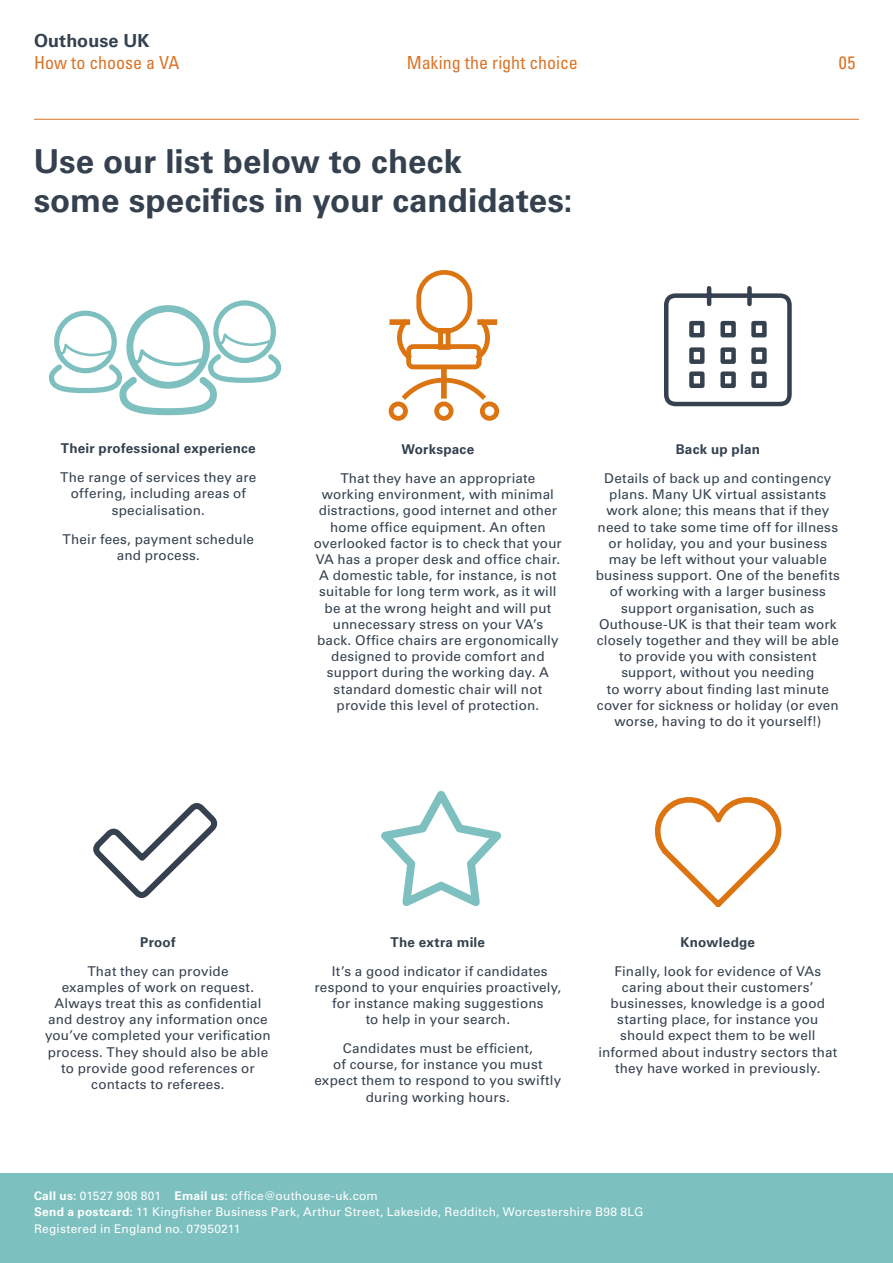
<style>
.page{position:relative;width:893px;height:1263px;background:#fff}
.page>*{position:absolute;margin:0;border:0;box-sizing:border-box;transform-origin:0 0}
.t1{font:700 33px/39.6px "Univers LT Std";letter-spacing:.005em;color:#35414f}
.t2{font:condensed 18px "Univers LT Std";color:#da7427}
.t3{font:700 18px "Univers LT Std";letter-spacing:.005em;color:#34414f}
.t4{font:13.5px/16.2px "Univers LT Std";letter-spacing:.01em;color:#34414f;text-align:center}
.t5{font:700 13.5px "Univers LT Std";letter-spacing:.015em;color:#34414f}
.t6{font:12px/16.5px "Univers LT Std";letter-spacing:.015em;color:#fff}
.s1{font-weight:700}
</style>
<div class="page">
<svg style="left:93px;top:803px;width:125px;height:95px"></svg>
<svg style="left:381px;top:791px;width:120px;height:115px"></svg>
<svg style="left:49px;top:300px;width:232px;height:115px"></svg>
<svg style="left:441px;top:371px;width:6px;height:8px"></svg>
<svg style="left:388px;top:379px;width:112px;height:42px"></svg>
<svg style="left:389px;top:319px;width:6px;height:6px"></svg>
<svg style="left:395px;top:270px;width:96px;height:101px"></svg>
<svg style="left:477px;top:319px;width:20px;height:6px"></svg>
<svg style="left:664px;top:286px;width:128px;height:121px"></svg>
<svg style="left:655px;top:797px;width:127px;height:111px"></svg>
<div style="left:0;top:1174px;width:893px;height:89px;background:#7cc0bf"></div>
<hr style="left:34px;top:119px;width:825px;height:1px;background:#da7427">
<h2 class="t3" style="left:34px;top:30px;width:117px">Outhouse UK</h2>
<h2 class="t2" style="left:34px;top:51px;width:147px">How to choose a VA</h2>
<h2 class="t2" style="left:407px;top:51px;width:173px">Making the right choice</h2>
<h2 class="t2" style="left:839px;top:51px;width:18px">05</h2>
<h1 class="t1" style="left:34px;top:142px;width:541px">Use our list below to check<br>some specifics in your candidates:</h1>
<p class="t5" style="left:61px;top:441px;width:196px">Their professional experience</p>
<p class="t4" style="left:60px;top:469px;width:198px">The range of services they are offering, including areas of specialisation.</p>
<p class="t4" style="left:63px;top:531px;width:193px">Their fees, payment schedule and process.</p>
<p class="t5" style="left:402px;top:441px;width:74px">Workspace</p>
<p class="t4" style="left:314px;top:470px;width:249px">That they have an appropriate working environment, with minimal distractions, good internet and other home office equipment. An often overlooked factor is to check that your VA has a proper desk and office chair.<br>A domestic table, for instance, is not suitable for long term work, as it will be at the wrong height and will put unnecessary stress on your VA’s<br>back. Office chairs are ergonomically designed to provide comfort and support during the working day. A standard domestic chair will not provide this level of protection.</p>
<p class="t5" style="left:676px;top:441px;width:86px">Back up plan</p>
<p class="t4" style="left:596px;top:470px;width:246px">Details of back up and contingency plans. Many UK virtual assistants work alone; this means that if they need to take some time off for illness or holiday, you and your business may be left without your valuable business support. One of the benefits of working with a larger business support organisation, such as Outhouse-UK is that their team work closely together and they will be able to provide you with consistent support, without you needing<br>to worry about finding last minute cover for sickness or holiday (or even worse, having to do it yourself!)</p>
<p class="t5" style="left:140px;top:934px;width:37px">Proof</p>
<p class="t4" style="left:45px;top:963px;width:227px">That they can provide<br>examples of work on request.<br>Always treat this as confidential and destroy any information once you’ve completed your verification process. They should also be able to provide good references or contacts to referees.</p>
<p class="t5" style="left:391px;top:934px;width:96px">The extra mile</p>
<p class="t4" style="left:314px;top:963px;width:248px">It’s a good indicator if candidates respond to your enquiries proactively, for instance making suggestions<br>to help in your search.</p>
<p class="t4" style="left:314px;top:1040px;width:248px">Candidates must be efficient,<br>of course, for instance you must expect them to respond to you swiftly during working hours.</p>
<p class="t5" style="left:681px;top:934px;width:76px">Knowledge</p>
<p class="t4" style="left:598px;top:963px;width:241px">Finally, look for evidence of VAs caring about their customers’ businesses, knowledge is a good starting place, for instance you should expect them to be well informed about industry sectors that they have worked in previously.</p>
<p class="t6" style="left:34px;top:1187px;width:611px"><span class="s1">Call us:</span> 01527 908 801 <span class="s1">Email us:</span> office@outhouse-uk.com<br><span class="s1">Send a postcard:</span> 11 Kingfisher Business Park, Arthur Street, Lakeside, Redditch, Worcestershire B98 8LG<br>Registered in England no. 07950211</p>
</div>
